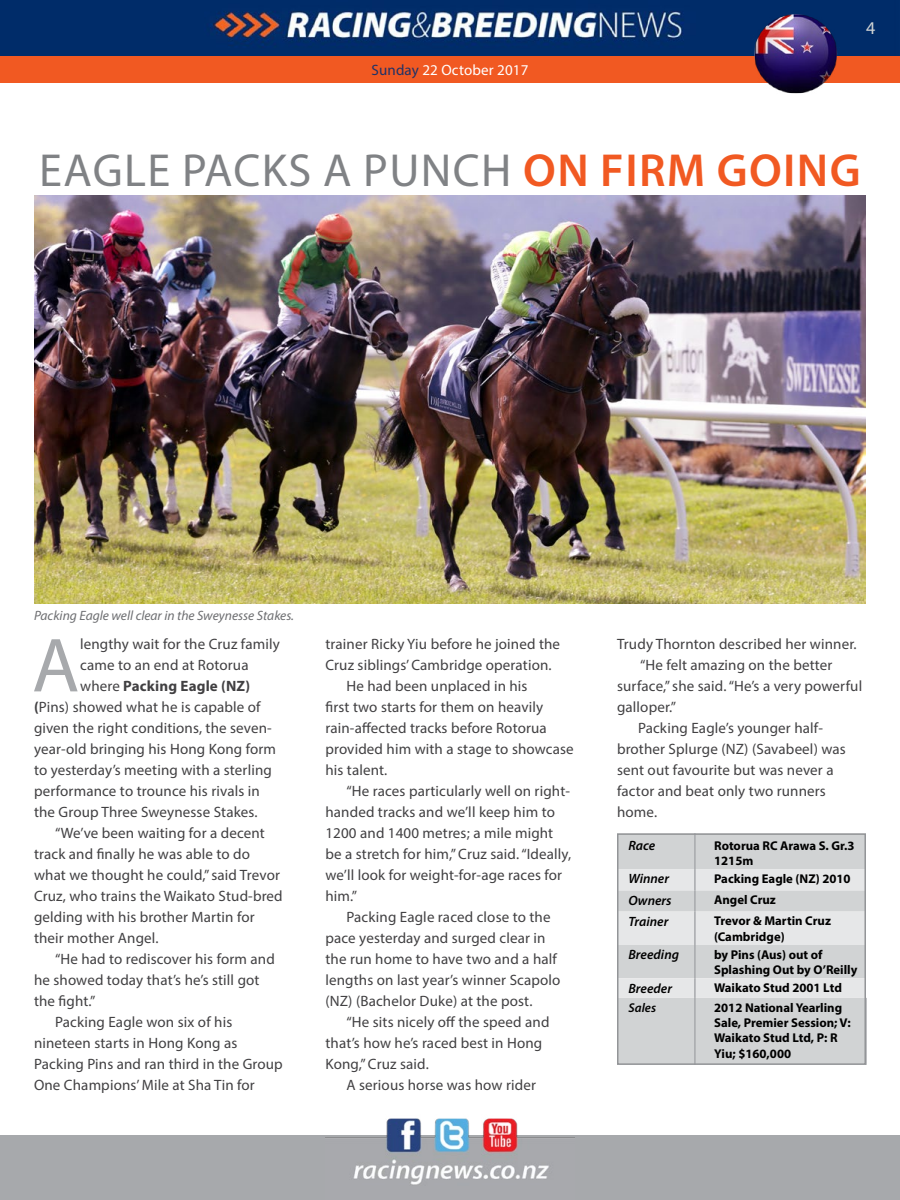
<style>
.page{position:relative;width:900px;height:1200px;background:#fff}
.page>*{position:absolute;margin:0;border:0;box-sizing:border-box;transform-origin:0 0}
.t1{font:77.25px "Myriad Pro";color:#a7a9ac}
.t2{font:46.5px "Myriad Pro";letter-spacing:.03em;color:#808285}
.t3{font:18px "Myriad Pro";color:#d1d4d4}
.t4{font:15px "Myriad Pro";letter-spacing:.01em;color:#414042}
.t5{font:700 15px "Myriad Pro";letter-spacing:.01em;color:#414042}
.t6{font:15px "Myriad Pro";letter-spacing:.01em;color:#fff}
.t7{font:italic 13.5px "Myriad Pro";color:#6d6e71}
.t8{font:italic 600 13.5px "Myriad Pro";color:#000}
.t9{font:700 12.75px/15.3px "Myriad Pro";color:#000}
.t10{font:italic 600 12.75px "Myriad Pro";color:#000}
.s1{color:#203267}
.s2{font-weight:600;color:#f15922}
.s3{font-weight:400}
.s4{font-weight:700}
</style>
<div class="page">
<div style="left:0;top:1136px;width:900px;height:64px;background:#a7a9ac"></div>
<img style="left:325px;top:1118px;width:250px;height:67px">
<div style="left:0;top:56px;width:900px;height:27px;background:#f15922"></div>
<img style="left:0;top:0;width:900px;height:56px">
<img style="left:34px;top:196px;width:832px;height:408px">
<div style="left:620px;top:836px;width:243px;height:226px;background:#d1d3d4"></div>
<svg style="left:620px;top:869px;width:243px;height:129px;background:#dddedf"></svg>
<hr style="left:694px;top:833px;width:2px;height:36px;background:#a7a9ac">
<hr style="left:694px;top:869px;width:2px;height:21px;background:#a7a9ac">
<hr style="left:694px;top:890px;width:2px;height:22px;background:#a7a9ac">
<hr style="left:694px;top:912px;width:2px;height:33px;background:#a7a9ac">
<hr style="left:694px;top:945px;width:2px;height:33px;background:#a7a9ac">
<hr style="left:694px;top:978px;width:2px;height:20px;background:#a7a9ac">
<hr style="left:694px;top:998px;width:2px;height:67px;background:#a7a9ac">
<hr style="left:865px;top:998px;width:2px;height:67px;background:#a7a9ac">
<div style="left:617px;top:833px;width:249px;height:232px;border:2px solid #939598"></div>
<img style="left:752px;top:12px;width:88px;height:82px">
<p class="t6" style="left:372px;top:61px;width:158px"><span class="s1">Sunday</span> 22 October 2017</p>
<p class="t3" style="left:866px;top:17px;width:11px">4</p>
<h2 class="t2" style="left:39px;top:142px;width:823px">EAGLE PACKS A PUNCH <span class="s2">ON FIRM GOING</span></h2>
<p class="t7" style="left:34px;top:607px;width:262px">Packing Eagle well clear in the Sweynesse Stakes.</p>
<h1 class="t1" style="left:32px;top:618px;width:49px">A</h1>
<p class="t4" style="left:80px;top:635px;width:201px">lengthy wait for the Cruz family</p>
<p class="t4" style="left:80px;top:656px;width:170px">came to an end at Rotorua</p>
<p class="t5" style="left:80px;top:677px;width:171px"><span class="s3">where</span> Packing Eagle (NZ)</p>
<p class="t4" style="left:34px;top:698px;width:228px"><span class="s4">(</span>Pins) showed what he is capable of</p>
<p class="t4" style="left:34px;top:719px;width:239px">given the right conditions, the seven-</p>
<p class="t4" style="left:34px;top:740px;width:244px">year-old bringing his Hong Kong form</p>
<p class="t4" style="left:34px;top:761px;width:239px">to yesterday’s meeting with a sterling</p>
<p class="t4" style="left:34px;top:782px;width:227px">performance to trounce his rivals in</p>
<p class="t4" style="left:34px;top:803px;width:225px">the Group Three Sweynesse Stakes.</p>
<p class="t4" style="left:55px;top:824px;width:211px">“We’ve been waiting for a decent</p>
<p class="t4" style="left:34px;top:845px;width:218px">track and finally he was able to do</p>
<p class="t4" style="left:34px;top:866px;width:247px">what we thought he could,” said Trevor</p>
<p class="t4" style="left:34px;top:887px;width:250px">Cruz, who trains the Waikato Stud-bred</p>
<p class="t4" style="left:34px;top:908px;width:222px">gelding with his brother Martin for</p>
<p class="t4" style="left:34px;top:929px;width:126px">their mother Angel.</p>
<p class="t4" style="left:55px;top:950px;width:221px">“He had to rediscover his form and</p>
<p class="t4" style="left:34px;top:971px;width:227px">he showed today that’s he’s still got</p>
<p class="t4" style="left:34px;top:992px;width:63px">the fight.”</p>
<p class="t4" style="left:55px;top:1013px;width:179px">Packing Eagle won six of his</p>
<p class="t4" style="left:34px;top:1034px;width:205px">nineteen starts in Hong Kong as</p>
<p class="t4" style="left:34px;top:1055px;width:250px">Packing Pins and ran third in the Group</p>
<p class="t4" style="left:34px;top:1076px;width:222px">One Champions’ Mile at Sha Tin for</p>
<p class="t4" style="left:325px;top:634px;width:236px">trainer Ricky Yiu before he joined the</p>
<p class="t4" style="left:325px;top:655px;width:228px">Cruz siblings’ Cambridge operation.</p>
<p class="t4" style="left:346px;top:676px;width:183px">He had been unplaced in his</p>
<p class="t4" style="left:325px;top:697px;width:219px">first two starts for them on heavily</p>
<p class="t4" style="left:325px;top:718px;width:223px">rain-affected tracks before Rotorua</p>
<p class="t4" style="left:325px;top:739px;width:250px">provided him with a stage to showcase</p>
<p class="t4" style="left:325px;top:760px;width:63px">his talent.</p>
<p class="t4" style="left:346px;top:781px;width:225px">“He races particularly well on right-</p>
<p class="t4" style="left:325px;top:802px;width:231px">handed tracks and we’ll keep him to</p>
<p class="t4" style="left:325px;top:823px;width:229px">1200 and 1400 metres; a mile might</p>
<p class="t4" style="left:325px;top:844px;width:247px">be a stretch for him,” Cruz said. “Ideally,</p>
<p class="t4" style="left:325px;top:865px;width:238px">we’ll look for weight-for-age races for</p>
<p class="t4" style="left:325px;top:886px;width:33px">him.”</p>
<p class="t4" style="left:346px;top:907px;width:206px">Packing Eagle raced close to the</p>
<p class="t4" style="left:325px;top:928px;width:222px">pace yesterday and surged clear in</p>
<p class="t4" style="left:325px;top:949px;width:233px">the run home to have two and a half</p>
<p class="t4" style="left:325px;top:970px;width:237px">lengths on last year’s winner Scapolo</p>
<p class="t4" style="left:325px;top:991px;width:209px">(NZ) (Bachelor Duke) at the post.</p>
<p class="t4" style="left:346px;top:1012px;width:205px">“He sits nicely off the speed and</p>
<p class="t4" style="left:325px;top:1033px;width:218px">that’s how he’s raced best in Hong</p>
<p class="t4" style="left:325px;top:1054px;width:105px">Kong,” Cruz said.</p>
<p class="t4" style="left:346px;top:1075px;width:191px">A serious horse was how rider</p>
<p class="t4" style="left:617px;top:634px;width:241px">Trudy Thornton described her winner.</p>
<p class="t4" style="left:640px;top:655px;width:194px">“He felt amazing on the better</p>
<p class="t4" style="left:617px;top:676px;width:247px">surface,” she said. “He’s a very powerful</p>
<p class="t4" style="left:617px;top:697px;width:61px">galloper.”</p>
<p class="t4" style="left:638px;top:718px;width:187px">Packing Eagle’s younger half-</p>
<p class="t4" style="left:617px;top:739px;width:230px">brother Splurge (NZ) (Savabeel) was</p>
<p class="t4" style="left:617px;top:760px;width:218px">sent out favourite but was never a</p>
<p class="t4" style="left:617px;top:781px;width:210px">factor and beat only two runners</p>
<p class="t4" style="left:617px;top:802px;width:42px">home.</p>
<p class="t8" style="left:629px;top:837px;width:28px">Race</p>
<p class="t9" style="left:714px;top:837px;width:142px">Rotorua RC Arawa S. Gr.3<br>1215m</p>
<p class="t8" style="left:629px;top:870px;width:42px">Winner</p>
<p class="t9" style="left:714px;top:871px;width:138px">Packing Eagle (NZ) 2010</p>
<p class="t8" style="left:629px;top:892px;width:45px">Owners</p>
<p class="t9" style="left:714px;top:892px;width:63px">Angel Cruz</p>
<p class="t8" style="left:629px;top:913px;width:41px">Trainer</p>
<p class="t9" style="left:714px;top:913px;width:118px">Trevor &amp; Martin Cruz (Cambridge)</p>
<p class="t8" style="left:629px;top:946px;width:52px">Breeding</p>
<p class="t9" style="left:714px;top:946px;width:145px">by Pins (Aus) out of<br>Splashing Out by O’Reilly</p>
<p class="t8" style="left:629px;top:980px;width:45px">Breeder</p>
<p class="t9" style="left:714px;top:980px;width:129px">Waikato Stud 2001 Ltd</p>
<p class="t10" style="left:629px;top:999px;width:29px">Sales</p>
<p class="t9" style="left:714px;top:999px;width:138px">2012 National Yearling<br>Sale, Premier Session; V:<br>Waikato Stud Ltd, P: R<br>Yiu; $160,000</p>
</div>
